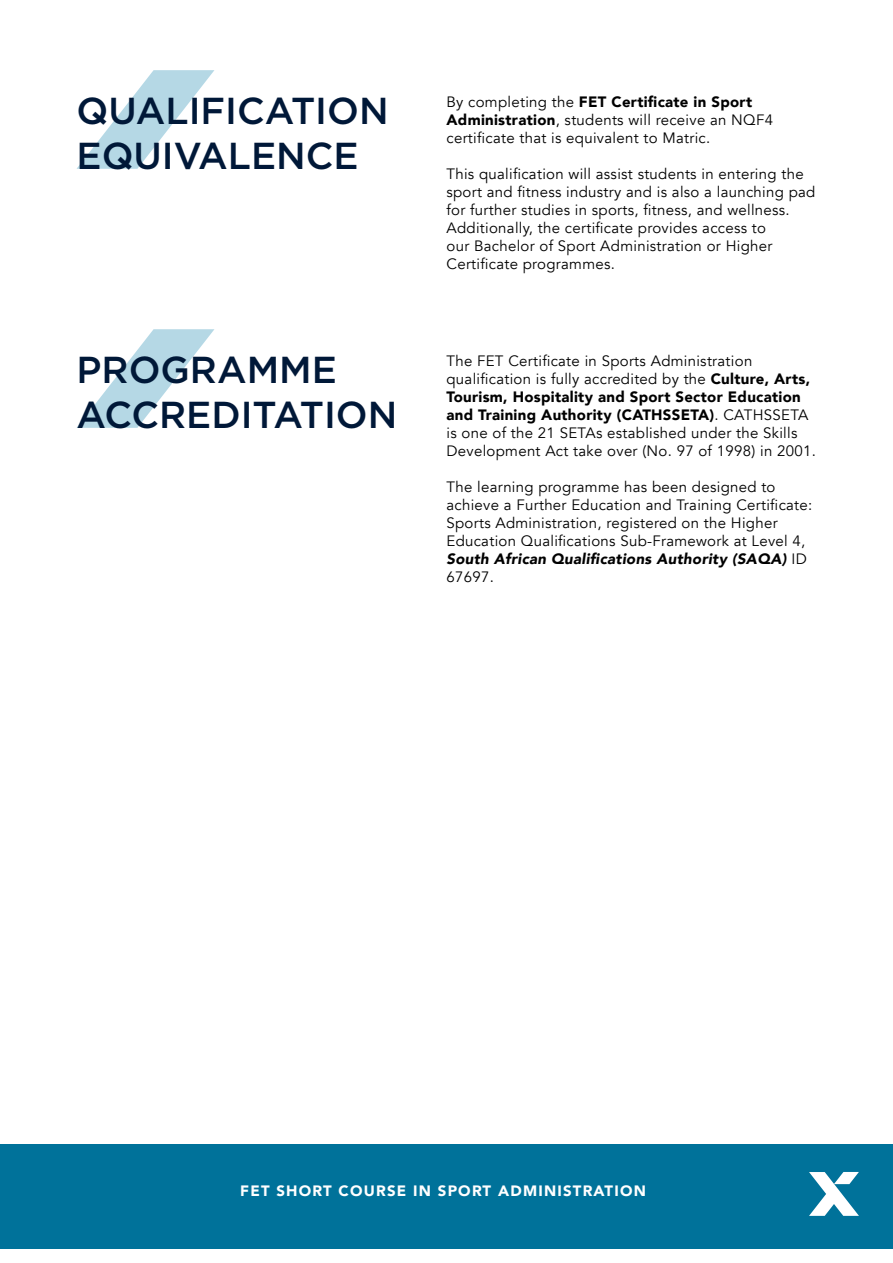
<style>
.page{position:relative;width:893px;height:1263px;background:#fff}
.page>*{position:absolute;margin:0;border:0;box-sizing:border-box;transform-origin:0 0}
.t1{font:500 37.5px/45px "Gotham HTF";color:#001838}
.t2{font:15px/18px "Avenir";letter-spacing:.02em;color:#000}
.t3{font:900 15px "Avenir";letter-spacing:.08em;color:#fff}
.s1{font-weight:900}
.s2{font-weight:900;font-style:italic}
</style>
<div class="page">
<div style="left:0;top:1144px;width:893px;height:105px;background:#00729a"></div>
<svg style="left:809px;top:1172px;width:50px;height:44px"></svg>
<svg style="left:77px;top:70px;width:137px;height:99px"></svg>
<svg style="left:77px;top:329px;width:137px;height:99px"></svg>
<h1 class="t1" style="left:77px;top:87px;width:314px">QUALIFICATION<br>EQUIVALENCE</h1>
<h1 class="t1" style="left:77px;top:346px;width:322px">PROGRAMME<br>ACCREDITATION</h1>
<p class="t2" style="left:446px;top:93px;width:328px">By completing the <span class="s1">FET Certificate in Sport<br>Administration</span>, students will receive an NQF4 certificate that is equivalent to Matric.</p>
<p class="t2" style="left:446px;top:165px;width:370px">This qualification will assist students in entering the sport and fitness industry and is also a launching pad for further studies in sports, fitness, and wellness.<br>Additionally, the certificate provides access to<br>our Bachelor of Sport Administration or Higher Certificate programmes.</p>
<p class="t2" style="left:446px;top:352px;width:371px">The FET Certificate in Sports Administration qualification is fully accredited by the <span class="s1">Culture, Arts, Tourism, Hospitality and Sport Sector Education and Training Authority (CATHSSETA)</span>. CATHSSETA is one of the 21 SETAs established under the Skills Development Act take over (No. 97 of 1998) in 2001.</p>
<p class="t2" style="left:446px;top:478px;width:367px">The learning programme has been designed to achieve a Further Education and Training Certificate:<br>Sports Administration, registered on the Higher Education Qualifications Sub-Framework at Level 4, <span class="s2">South African Qualifications Authority (SAQA)</span> ID 67697.</p>
<p class="t3" style="left:240px;top:1178px;width:407px">FET SHORT COURSE IN SPORT ADMINISTRATION</p>
</div>
